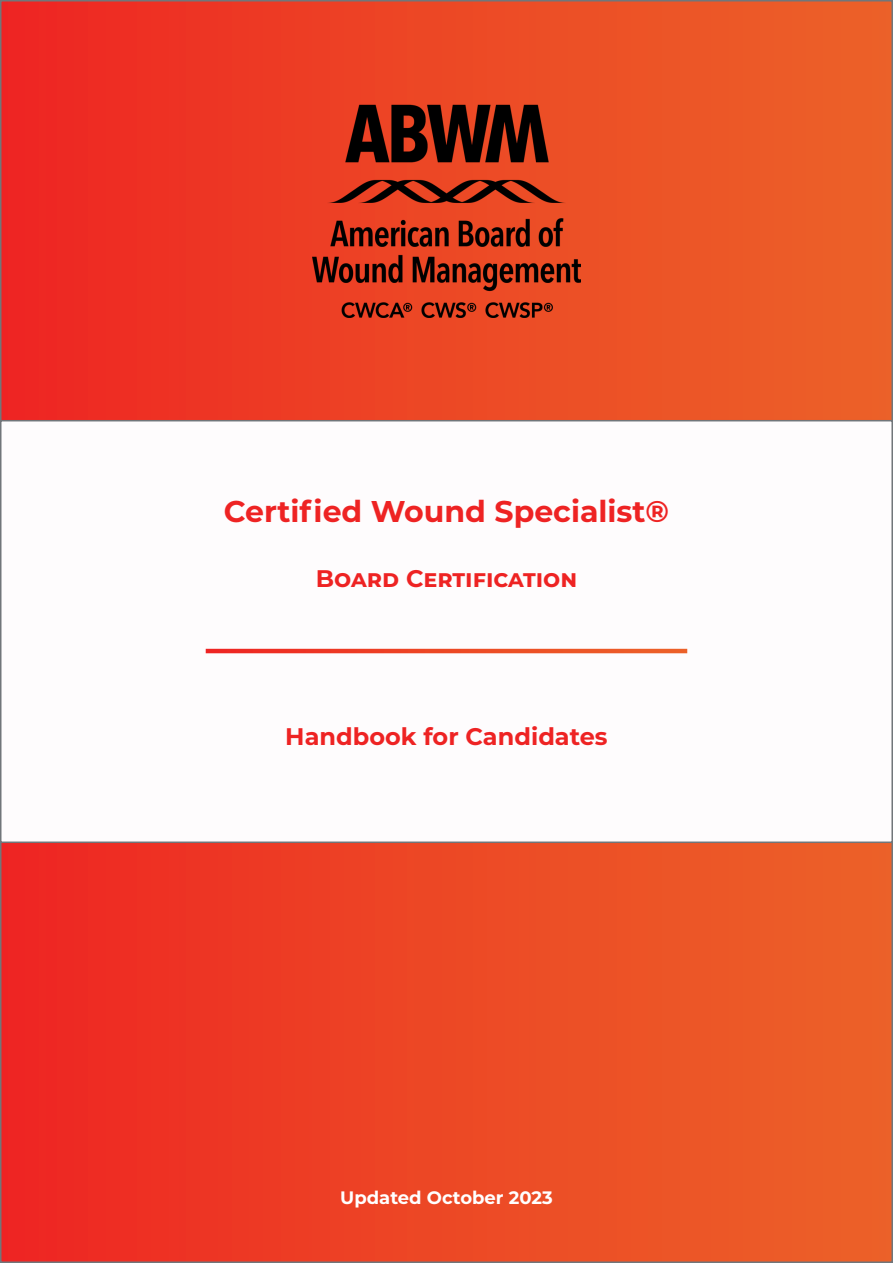
<style>
.page{position:relative;width:893px;height:1263px;background:#fff}
.page>*{position:absolute;margin:0;border:0;box-sizing:border-box;transform-origin:0 0}
.Paragraph_Style_2{font:700 30px "Montserrat";color:#ee2323}
.Bold_Orange_Sub-Heading{font:700 24px "Montserrat";color:#ee2323}
.Bold_Orange_Sub-Heading-2{font:700 18px "Montserrat";color:#fff}
</style>
<div class="page">
<div style="left:1px;top:1px;width:891px;height:1261px;background:linear-gradient(to right,#ee2722,#ec6428)"></div>
<img style="left:312px;top:102px;width:269px;height:216px">
<div style="left:1px;top:421px;width:891px;height:421px;background:#fefcfd"></div>
<div style="left:0;top:420px;width:893px;height:423px;border:2px solid #71767a"></div>
<svg style="left:206px;top:649px;width:481px;height:4px;background:#ec4525"></svg>
<p class="Paragraph_Style_2" style="left:224px;top:490px;width:447px">Certified Wound Specialist®</p>
<p class="Bold_Orange_Sub-Heading" style="left:316px;top:561px;width:263px">Board Certification</p>
<p class="Bold_Orange_Sub-Heading" style="left:285px;top:719px;width:324px">Handbook for Candidates</p>
<p class="Bold_Orange_Sub-Heading-2" style="left:340px;top:1184px;width:214px">Updated October 2023</p>
</div>
